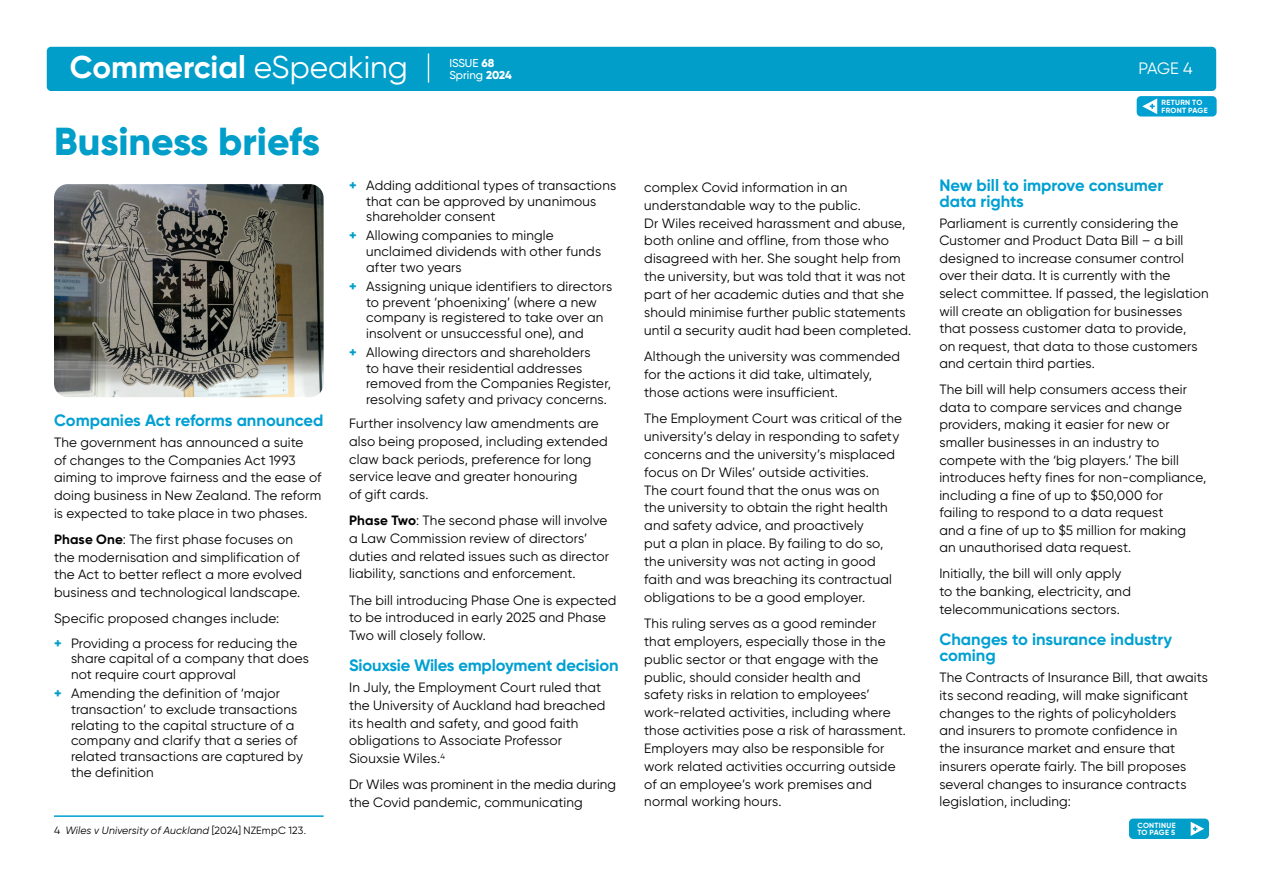
<style>
.page{position:relative;width:1263px;height:893px;background:#fff}
.page>*{position:absolute;margin:0;border:0;box-sizing:border-box;transform-origin:0 0}
.t1{font:800 39px "Gilroy";color:#009ec9}
.t2{font:700 31.5px "Gilroy";color:#fff}
.t3{font:700 16.5px/16.5px "Gilroy";letter-spacing:-.005em;color:#00a0d2}
.t4{font:16.5px "Gilroy";color:#fff}
.t5{font:13.5px/17.9px "Gilroy";letter-spacing:.01em;color:#000}
.t6{font:500 11.4px/12.5px "Gilroy";color:#fff}
.t7{font:italic 10.5px "Gilroy";letter-spacing:.015em;color:#000}
.t8{font:700 7.5px/7.5px "Gilroy";letter-spacing:.035em;color:#fff}
.s1{font-weight:400}
.s2{font-weight:800}
.s3{font-weight:700}
.s4{font-weight:800;color:#009ec9}
.s5{font-style:normal}
</style>
<div class="page">
<div style="left:47px;top:47px;width:1169px;height:44px;background:#009ec9;border-radius:4px"></div>
<div style="left:1137px;top:96px;width:79px;height:21px;background:#00a0d2;border-radius:4px"></div>
<svg style="left:1142px;top:98px;width:15px;height:16px"></svg>
<svg style="left:428px;top:54px;width:1px;height:28px"></svg>
<div style="left:1129px;top:819px;width:80px;height:20px;background:#009ec9;border-radius:4px"></div>
<svg style="left:1191px;top:822px;width:13px;height:14px"></svg>
<hr style="left:54px;top:815px;width:270px;height:2px;background:#00a0d2">
<img style="left:54px;top:184px;width:270px;height:213px">
<h2 class="t2" style="left:70px;top:48px;width:340px">Commercial <span class="s1">eSpeaking</span></h2>
<p class="t6" style="left:449px;top:56px;width:64px">ISSUE <span class="s2">68<br></span>Spring <span class="s2">2024</span></p>
<h1 class="t1" style="left:54px;top:117px;width:268px">Business briefs</h1>
<p class="t3" style="left:54px;top:412px;width:271px">Companies Act reforms announced</p>
<p class="t5" style="left:54px;top:433px;width:269px">The government has announced a suite<br>of changes to the Companies Act 1993 aiming to improve fairness and the ease of doing business in New Zealand. The reform is expected to take place in two phases.</p>
<p class="t5" style="left:54px;top:530px;width:250px"><span class="s3">Phase One</span>: The first phase focuses on the modernisation and simplification of the Act to better reflect a more evolved business and technological landscape.</p>
<p class="t5" style="left:54px;top:606px;width:245px;line-height:24.3px">Specific proposed changes include:<br><span class="s4">+</span> Providing a process for reducing the</p>
<p class="t5" style="left:71px;top:651px;width:239px;line-height:15.8px">share capital of a company that does not require court approval</p>
<p class="t5" style="left:71px;top:685px;width:233px;line-height:15.8px;text-indent:-17px"><span class="s4">+</span> Amending the definition of ‘major transaction’ to exclude transactions relating to the capital structure of a company and clarify that a series of related transactions are captured by the definition</p>
<p class="t5" style="left:366px;top:177px;width:251px;line-height:15.8px;text-indent:-17px"><span class="s4">+</span> Adding additional types of transactions that can be approved by unanimous shareholder consent</p>
<p class="t5" style="left:366px;top:228px;width:236px;line-height:15.8px;text-indent:-17px"><span class="s4">+</span> Allowing companies to mingle unclaimed dividends with other funds after two years</p>
<p class="t5" style="left:366px;top:278px;width:247px;line-height:15.8px;text-indent:-17px"><span class="s4">+</span> Assigning unique identifiers to directors to prevent ‘phoenixing’ (where a new company is registered to take over an insolvent or unsuccessful one), and</p>
<p class="t5" style="left:366px;top:344px;width:246px;line-height:15.8px;text-indent:-17px"><span class="s4">+</span> Allowing directors and shareholders<br>to have their residential addresses removed from the Companies Register, resolving safety and privacy concerns.</p>
<p class="t5" style="left:349px;top:415px;width:260px">Further insolvency law amendments are also being proposed, including extended claw back periods, preference for long service leave and greater honouring<br>of gift cards.</p>
<p class="t5" style="left:349px;top:512px;width:261px"><span class="s3">Phase Two</span>: The second phase will involve a Law Commission review of directors’ duties and related issues such as director liability, sanctions and enforcement.</p>
<p class="t5" style="left:349px;top:591px;width:269px">The bill introducing Phase One is expected to be introduced in early 2025 and Phase<br>Two will closely follow.</p>
<p class="t3" style="left:349px;top:657px;width:271px">Siouxsie Wiles employment decision</p>
<p class="t5" style="left:349px;top:678px;width:258px">In July, the Employment Court ruled that the University of Auckland had breached its health and safety, and good faith obligations to Associate Professor Siouxsie Wiles.<sup>4</sup></p>
<p class="t5" style="left:349px;top:775px;width:268px">Dr Wiles was prominent in the media during the Covid pandemic, communicating</p>
<p class="t5" style="left:644px;top:178px;width:269px">complex Covid information in an understandable way to the public.<br>Dr Wiles received harassment and abuse, both online and offline, from those who disagreed with her. She sought help from the university, but was told that it was not part of her academic duties and that she should minimise further public statements until a security audit had been completed.</p>
<p class="t5" style="left:644px;top:347px;width:257px">Although the university was commended for the actions it did take, ultimately, those actions were insufficient.</p>
<p class="t5" style="left:644px;top:409px;width:259px">The Employment Court was critical of the university’s delay in responding to safety concerns and the university’s misplaced focus on Dr Wiles’ outside activities.<br>The court found that the onus was on the university to obtain the right health and safety advice, and proactively<br>put a plan in place. By failing to do so, the university was not acting in good faith and was breaching its contractual obligations to be a good employer.</p>
<p class="t5" style="left:644px;top:614px;width:263px">This ruling serves as a good reminder that employers, especially those in the public sector or that engage with the public, should consider health and<br>safety risks in relation to employees’ work-related activities, including where those activities pose a risk of harassment.<br>Employers may also be responsible for work related activities occurring outside of an employee’s work premises and normal working hours.</p>
<p class="t4" style="left:1138px;top:58px;width:56px">PAGE 4</p>
<p class="t8" style="left:1161px;top:99px;width:48px">RETURN TO<br>FRONT PAGE</p>
<p class="t3" style="left:939px;top:176px;width:226px">New bill to improve consumer data rights</p>
<p class="t5" style="left:939px;top:214px;width:271px">Parliament is currently considering the Customer and Product Data Bill – a bill designed to increase consumer control over their data. It is currently with the select committee. If passed, the legislation will create an obligation for businesses that possess customer data to provide,<br>on request, that data to those customers and certain third parties.</p>
<p class="t5" style="left:939px;top:381px;width:269px">The bill will help consumers access their data to compare services and change providers, making it easier for new or smaller businesses in an industry to compete with the ‘big players.’ The bill introduces hefty fines for non-compliance, including a fine of up to $50,000 for<br>failing to respond to a data request<br>and a fine of up to $5 million for making<br>an unauthorised data request.</p>
<p class="t5" style="left:939px;top:565px;width:193px">Initially, the bill will only apply to the banking, electricity, and telecommunications sectors.</p>
<p class="t3" style="left:939px;top:631px;width:234px">Changes to insurance industry coming</p>
<p class="t5" style="left:939px;top:669px;width:270px">The Contracts of Insurance Bill, that awaits its second reading, will make significant changes to the rights of policyholders<br>and insurers to promote confidence in<br>the insurance market and ensure that insurers operate fairly. The bill proposes several changes to insurance contracts legislation, including:</p>
<p class="t8" style="left:1137px;top:821px;width:40px">CONTINUE</p>
<p class="t7" style="left:54px;top:824px;width:254px"><span class="s5">4</span> Wiles v University of Auckland <span class="s5">[2024] NZEmpC 123.</span></p>
<p class="t8" style="left:1137px;top:829px;width:39px">TO PAGE 5</p>
</div>
